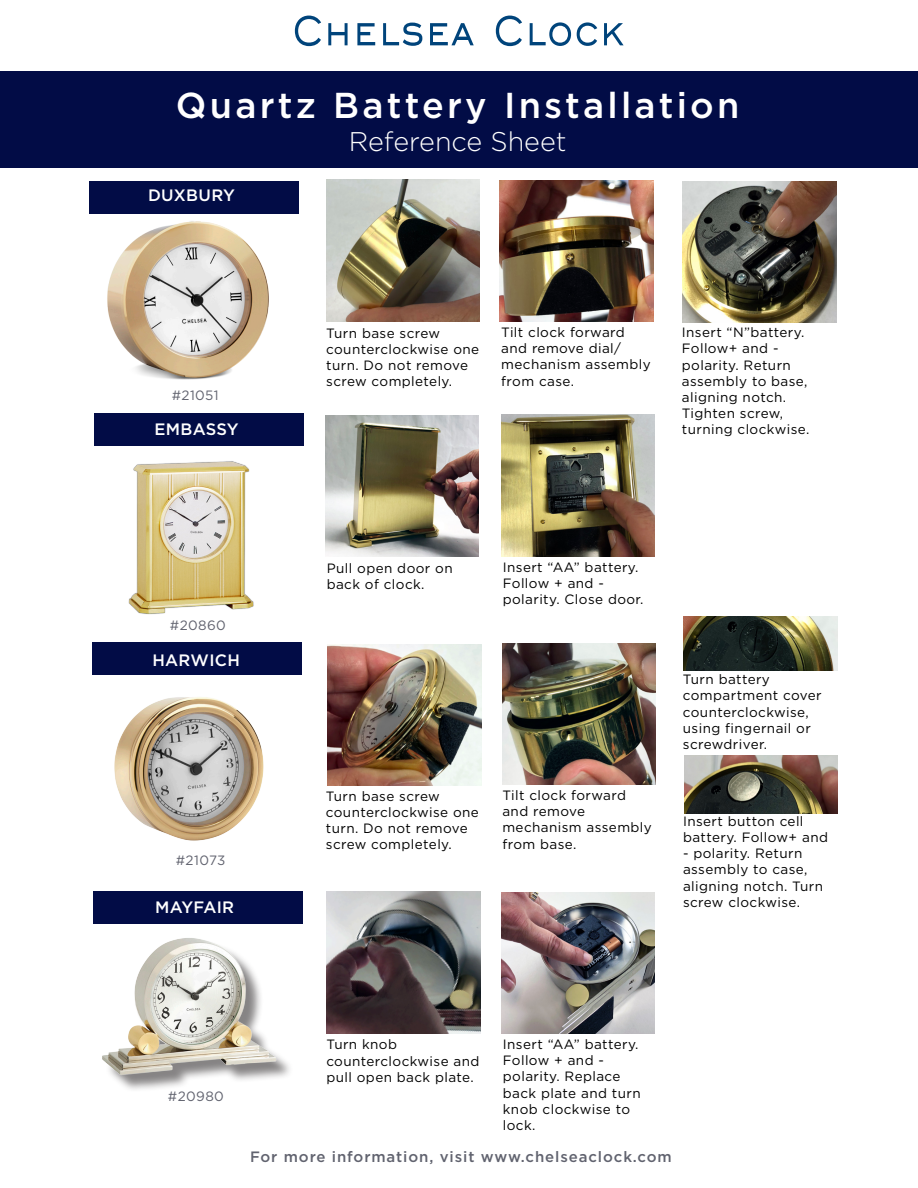
<style>
.page{position:relative;width:918px;height:1188px;background:#fff}
.page>*{position:absolute;margin:0;border:0;box-sizing:border-box;transform-origin:0 0}
.t1{font:500 36px "Gotham";letter-spacing:.09em;color:#fff}
.t2{font:300 27px "Gotham";color:#fff}
.t3{font:500 16.5px "Gotham";letter-spacing:.02em;color:#fff}
.t4{font:500 15px "Gotham";letter-spacing:.06em;color:#61636f}
.t5{font:13.5px/16.2px "Gotham";letter-spacing:.03em;color:#000}
.t6{font:13.5px "Gotham";letter-spacing:.03em;color:#61636f}
</style>
<div class="page">
<div style="left:92px;top:643px;width:210px;height:32px;background:#020c46"></div>
<div style="left:0;top:71px;width:918px;height:97px;background:#020c46"></div>
<svg style="left:295px;top:16px;width:26px;height:30px"></svg>
<svg style="left:328px;top:23px;width:20px;height:22px"></svg>
<svg style="left:357px;top:23px;width:18px;height:22px"></svg>
<svg style="left:383px;top:23px;width:39px;height:23px"></svg>
<svg style="left:430px;top:23px;width:44px;height:22px"></svg>
<svg style="left:496px;top:16px;width:26px;height:30px"></svg>
<svg style="left:530px;top:22px;width:41px;height:24px"></svg>
<svg style="left:577px;top:22px;width:20px;height:24px"></svg>
<svg style="left:604px;top:23px;width:20px;height:22px"></svg>
<img style="left:128px;top:461px;width:126px;height:154px">
<img style="left:102px;top:938px;width:188px;height:152px">
<img style="left:114px;top:697px;width:150px;height:144px">
<div style="left:94px;top:414px;width:210px;height:32px;background:#020c46"></div>
<img style="left:326px;top:415px;width:153px;height:142px">
<img style="left:502px;top:415px;width:153px;height:141px">
<div style="left:94px;top:892px;width:209px;height:32px;background:#020c46"></div>
<img style="left:328px;top:644px;width:153px;height:142px">
<img style="left:503px;top:643px;width:153px;height:142px">
<img style="left:684px;top:617px;width:153px;height:54px">
<img style="left:327px;top:892px;width:153px;height:141px">
<img style="left:502px;top:892px;width:153px;height:142px">
<img style="left:684px;top:755px;width:153px;height:58px">
<img style="left:107px;top:221px;width:162px;height:159px">
<div style="left:89px;top:181px;width:209px;height:33px;background:#020c46"></div>
<img style="left:327px;top:180px;width:153px;height:141px">
<img style="left:500px;top:180px;width:153px;height:142px">
<img style="left:683px;top:181px;width:153px;height:142px">
<p class="t1" style="left:176px;top:85px;width:565px">Quartz Battery Installation</p>
<p class="t2" style="left:349px;top:127px;width:219px">Reference Sheet</p>
<p class="t3" style="left:148px;top:186px;width:88px">DUXBURY</p>
<p class="t6" style="left:172px;top:387px;width:49px">#21051</p>
<p class="t3" style="left:154px;top:420px;width:86px">EMBASSY</p>
<p class="t6" style="left:170px;top:618px;width:58px">#20860</p>
<p class="t3" style="left:152px;top:651px;width:89px">HARWICH</p>
<p class="t6" style="left:176px;top:853px;width:51px">#21073</p>
<p class="t3" style="left:155px;top:898px;width:81px">MAYFAIR</p>
<p class="t5" style="left:326px;top:324px;width:154px">Turn base screw counterclockwise one turn. Do not remove screw completely.</p>
<p class="t5" style="left:501px;top:324px;width:151px">Tilt clock forward and remove dial/ mechanism assembly from case.</p>
<p class="t5" style="left:682px;top:324px;width:129px">Insert “N”battery.<br>Follow+ and - polarity. Return assembly to base, aligning notch.<br>Tighten screw, turning clockwise.</p>
<p class="t5" style="left:327px;top:560px;width:128px">Pull open door on back of clock.</p>
<p class="t5" style="left:503px;top:559px;width:142px">Insert “AA” battery.<br>Follow + and - polarity. Close door.</p>
<p class="t5" style="left:326px;top:787px;width:154px">Turn base screw counterclockwise one turn. Do not remove screw completely.</p>
<p class="t5" style="left:502px;top:787px;width:151px">Tilt clock forward and remove mechanism assembly from base.</p>
<p class="t5" style="left:683px;top:671px;width:140px">Turn battery compartment cover counterclockwise, using fingernail or screwdriver.</p>
<p class="t5" style="left:683px;top:813px;width:147px">Insert button cell battery. Follow+ and</p>
<p class="t5" style="left:683px;top:845px;width:142px">- polarity. Return assembly to case, aligning notch. Turn screw clockwise.</p>
<p class="t6" style="left:168px;top:1089px;width:58px">#20980</p>
<p class="t5" style="left:326px;top:1036px;width:154px">Turn knob counterclockwise and pull open back plate.</p>
<p class="t5" style="left:503px;top:1036px;width:139px">Insert “AA” battery.<br>Follow + and - polarity. Replace back plate and turn knob clockwise to lock.</p>
<p class="t4" style="left:250px;top:1148px;width:423px">For more information, visit www.chelseaclock.com</p>
</div>
